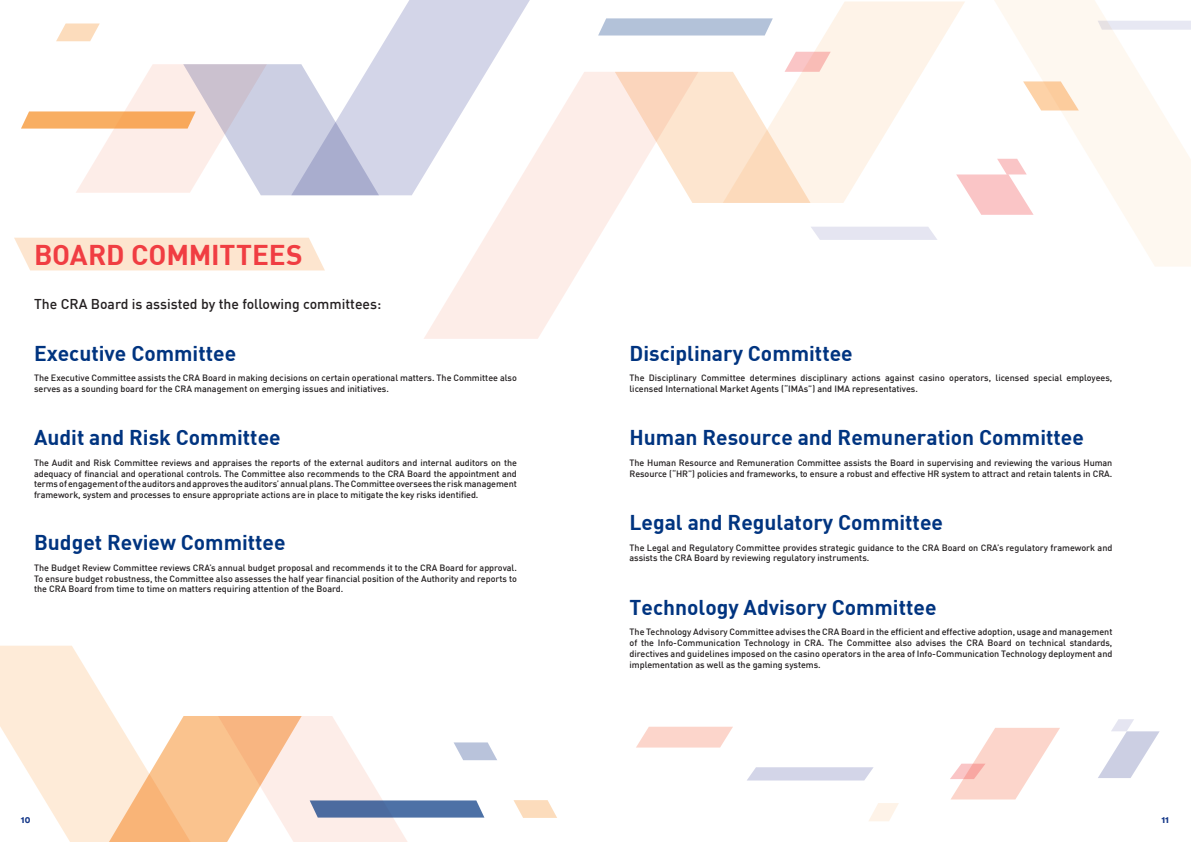
<style>
.page{position:relative;width:1191px;height:842px;background:#fff}
.page>*{position:absolute;margin:0;border:0;box-sizing:border-box;transform-origin:0 0}
.t1{font:700 28px "DIN";letter-spacing:-.005em;color:#f03d42}
.t2{font:700 21px "DIN";color:#003480}
.t3{font:500 14px "DIN";color:#231f20}
.t4{font:500 9px/10.8px "DIN";color:#231f20}
.t5{font:900 9px "Circular Std";color:#153889}
</style>
<div class="page">
<svg style="left:513px;top:800px;width:44px;height:18px"></svg>
<svg style="left:598px;top:18px;width:125px;height:18px"></svg>
<svg style="left:723px;top:1px;width:242px;height:202px"></svg>
<svg style="left:424px;top:72px;width:195px;height:267px;fill:#fdede8"></svg>
<svg style="left:615px;top:52px;width:215px;height:151px"></svg>
<svg style="left:371px;top:0;width:162px;height:195px;fill:#d3d5e8"></svg>
<svg style="left:21px;top:64px;width:358px;height:131px"></svg>
<svg style="left:0;top:646px;width:497px;height:196px"></svg>
<svg style="left:56px;top:24px;width:44px;height:17px"></svg>
<div style="left:811px;top:227px;width:126px;height:13px;background:#e5e5f1"></div>
<svg style="left:966px;top:0;width:225px;height:266px"></svg>
<svg style="left:1098px;top:719px;width:61px;height:59px"></svg>
<svg style="left:950px;top:728px;width:110px;height:71px"></svg>
<svg style="left:869px;top:803px;width:30px;height:18px"></svg>
<svg style="left:636px;top:727px;width:97px;height:20px"></svg>
<svg style="left:747px;top:767px;width:126px;height:13px"></svg>
<div style="left:14px;top:238px;width:311px;height:32px;background:#fde5cf"></div>
<p class="t1" style="left:34px;top:236px;width:270px">BOARD COMMITTEES</p>
<p class="t3" style="left:34px;top:295px;width:349px">The CRA Board is assisted by the following committees:</p>
<p class="t2" style="left:34px;top:339px;width:204px">Executive Committee</p>
<p class="t2" style="left:629px;top:339px;width:225px">Disciplinary Committee</p>
<p class="t4" style="left:34px;top:372px;width:484px">The Executive Committee assists the CRA Board in making decisions on certain operational matters. The Committee also serves as a sounding board for the CRA management on emerging issues and initiatives.</p>
<p class="t4" style="left:629px;top:372px;width:484px">The Disciplinary Committee determines disciplinary actions against casino operators, licensed special employees, licensed International Market Agents (“IMAs”) and IMA representatives.</p>
<p class="t2" style="left:34px;top:424px;width:248px">Audit and Risk Committee</p>
<p class="t2" style="left:629px;top:424px;width:456px">Human Resource and Remuneration Committee</p>
<p class="t4" style="left:34px;top:457px;width:484px;text-align:justify">The Audit and Risk Committee reviews and appraises the reports of the external auditors and internal auditors on the adequacy of financial and operational controls. The Committee also recommends to the CRA Board the appointment and terms of engagement of the auditors and approves the auditors’ annual plans. The Committee oversees the risk management framework, system and processes to ensure appropriate actions are in place to mitigate the key risks identified.</p>
<p class="t2" style="left:34px;top:529px;width:253px">Budget Review Committee</p>
<p class="t4" style="left:34px;top:562px;width:484px;text-align:justify">The Budget Review Committee reviews CRA’s annual budget proposal and recommends it to the CRA Board for approval.<br>To ensure budget robustness, the Committee also assesses the half year financial position of the Authority and reports to the CRA Board from time to time on matters requiring attention of the Board.</p>
<p class="t4" style="left:629px;top:457px;width:484px">The Human Resource and Remuneration Committee assists the Board in supervising and reviewing the various Human<br>Resource (“HR”) policies and frameworks, to ensure a robust and effective HR system to attract and retain talents in CRA.</p>
<p class="t2" style="left:629px;top:509px;width:315px">Legal and Regulatory Committee</p>
<p class="t4" style="left:629px;top:542px;width:484px">The Legal and Regulatory Committee provides strategic guidance to the CRA Board on CRA’s regulatory framework and assists the CRA Board by reviewing regulatory instruments.</p>
<p class="t2" style="left:629px;top:594px;width:308px">Technology Advisory Committee</p>
<p class="t4" style="left:629px;top:626px;width:484px;text-align:justify">The Technology Advisory Committee advises the CRA Board in the efficient and effective adoption, usage and management of the Info-Communication Technology in CRA. The Committee also advises the CRA Board on technical standards, directives and guidelines imposed on the casino operators in the area of Info-Communication Technology deployment and implementation as well as the gaming systems.</p>
<p class="t5" style="left:21px;top:814px;width:11px">10</p>
<p class="t5" style="left:1161px;top:814px;width:9px">11</p>
</div>
